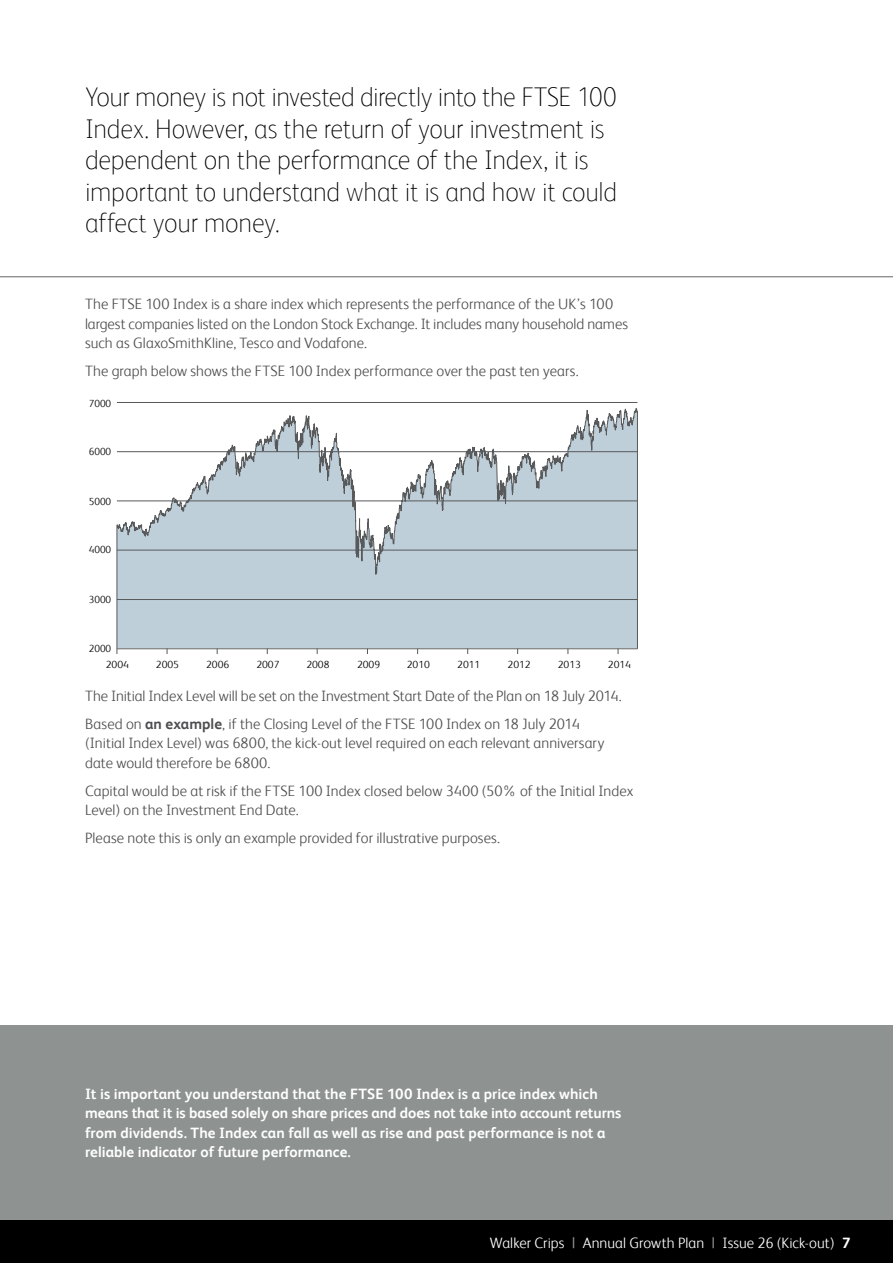
<style>
.page{position:relative;width:893px;height:1263px;background:#fff}
.page>*{position:absolute;margin:0;border:0;box-sizing:border-box;transform-origin:0 0}
.t1{font:100 27px/31.5px "FS Albert";letter-spacing:-.01em;color:#000}
.t2{font:300 15px/19.5px "FS Albert";letter-spacing:.005em;color:#4d4d4f}
.t3{font:700 15px/19.5px "FS Albert";color:#fff}
.t4{font:300 15px "FS Albert";letter-spacing:.005em;color:#fff}
.t5{font:300 10.35px "FS Albert";color:#000;scale:1.04 1}
.t6{font:300 10.35px "FS Albert";color:#000}
.s1{font-weight:700}
.s2{font-weight:400;color:#939598}
</style>
<div class="page">
<hr style="left:0;top:276px;width:893px;height:1px;background:#636466">
<svg style="left:117px;top:402px;width:521px;height:247px"></svg>
<hr style="left:117px;top:648px;width:520px;height:1px;background:#8d9192">
<hr style="left:117px;top:599px;width:520px;height:1px;background:#58595b">
<hr style="left:117px;top:550px;width:520px;height:1px;background:#58595b">
<hr style="left:117px;top:501px;width:520px;height:1px;background:#58595b">
<hr style="left:117px;top:451px;width:520px;height:1px;background:#58595b">
<hr style="left:117px;top:402px;width:520px;height:1px;background:#58595b">
<div style="left:0;top:1025px;width:893px;height:195px;background:#8e9392"></div>
<div style="left:0;top:1220px;width:893px;height:43px;background:#000"></div>
<h1 class="t1" style="left:85px;top:81px;width:534px">Your money is not invested directly into the FTSE 100<br>Index. However, as the return of your investment is dependent on the performance of the Index, it is important to understand what it is and how it could affect your money.</h1>
<p class="t2" style="left:85px;top:294px;width:544px">The FTSE 100 Index is a share index which represents the performance of the UK’s 100 largest companies listed on the London Stock Exchange. It includes many household names such as GlaxoSmithKline, Tesco and Vodafone.</p>
<p class="t2" style="left:85px;top:361px;width:495px">The graph below shows the FTSE 100 Index performance over the past ten years.</p>
<p class="t6" style="left:89px;top:397px;width:24px">7000</p>
<p class="t6" style="left:89px;top:446px;width:24px">6000</p>
<p class="t6" style="left:89px;top:495px;width:24px">5000</p>
<p class="t6" style="left:89px;top:544px;width:24px">4000</p>
<p class="t6" style="left:89px;top:593px;width:24px">3000</p>
<p class="t6" style="left:89px;top:643px;width:24px">2000</p>
<p class="t5" style="left:106px;top:658px;width:24px">2004</p>
<p class="t5" style="left:156px;top:658px;width:24px">2005</p>
<p class="t5" style="left:206px;top:658px;width:24px">2006</p>
<p class="t5" style="left:256px;top:658px;width:24px">2007</p>
<p class="t5" style="left:306px;top:658px;width:24px">2008</p>
<p class="t5" style="left:357px;top:658px;width:24px">2009</p>
<p class="t5" style="left:407px;top:658px;width:24px">2010</p>
<p class="t5" style="left:457px;top:658px;width:24px">2011</p>
<p class="t5" style="left:508px;top:658px;width:24px">2012</p>
<p class="t5" style="left:558px;top:658px;width:24px">2013</p>
<p class="t5" style="left:608px;top:658px;width:24px">2014</p>
<p class="t2" style="left:85px;top:682px;width:538px;line-height:28px">The Initial Index Level will be set on the Investment Start Date of the Plan on 18 July 2014.<br>Based on <span class="s1">an example</span>, if the Closing Level of the FTSE 100 Index on 18 July 2014</p>
<p class="t2" style="left:85px;top:733px;width:521px">(Initial Index Level) was 6800, the kick-out level required on each relevant anniversary date would therefore be 6800.</p>
<p class="t2" style="left:85px;top:781px;width:550px">Capital would be at risk if the FTSE 100 Index closed below 3400 (50% of the Initial Index<br>Level) on the Investment End Date.</p>
<p class="t2" style="left:85px;top:828px;width:416px">Please note this is only an example provided for illustrative purposes.</p>
<p class="t3" style="left:85px;top:1084px;width:538px">It is important you understand that the FTSE 100 Index is a price index which means that it is based solely on share prices and does not take into account returns from dividends. The Index can fall as well as rise and past performance is not a reliable indicator of future performance.</p>
<p class="t4" style="left:490px;top:1234px;width:362px">Walker Crips <span class="s2">|</span> Annual Growth Plan <span class="s2">|</span> Issue 26 (Kick-out) <span class="s1">7</span></p>
</div>
